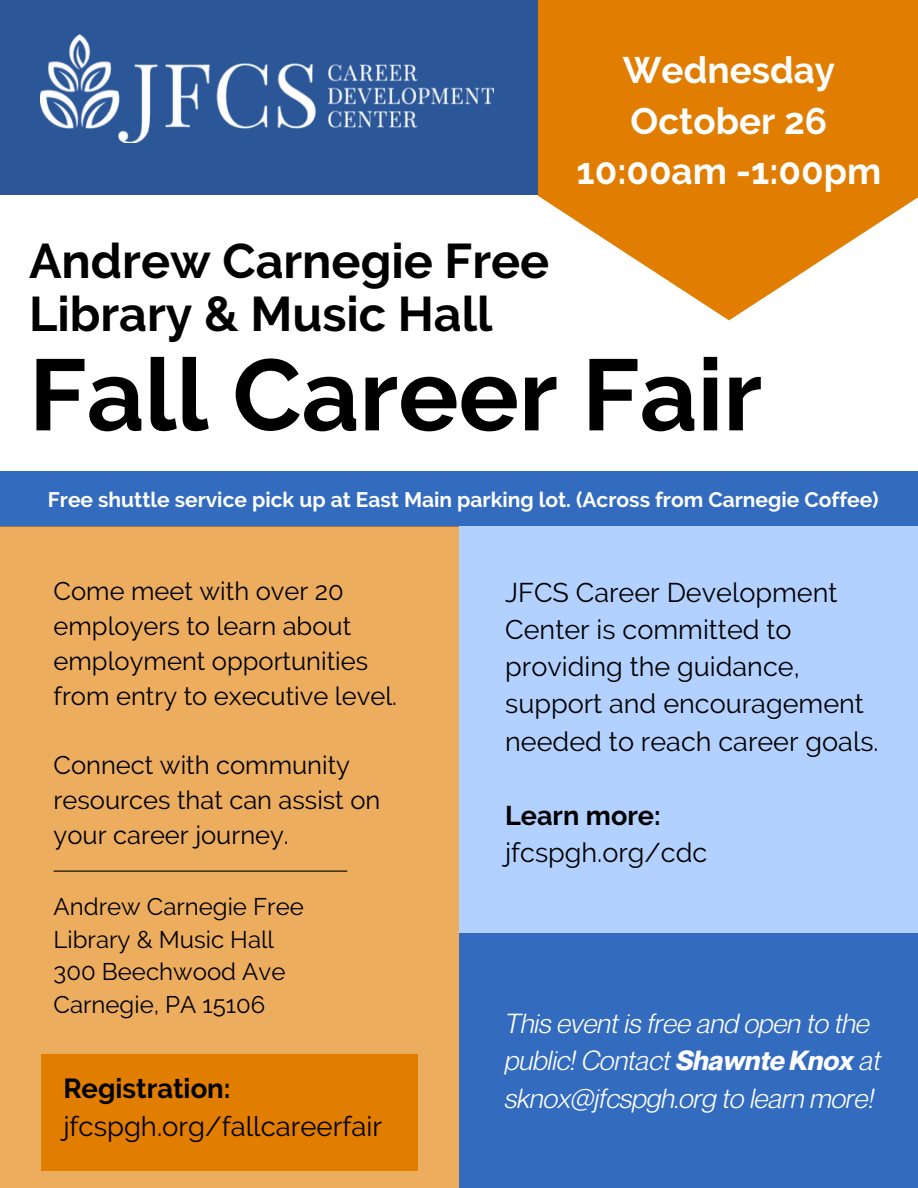
<style>
.page{position:relative;width:918px;height:1188px;background:#fff}
.page>*{position:absolute;margin:0;border:0;box-sizing:border-box;transform-origin:0 0}
.t1{font:700 100.65px "Raleway";color:#000}
.t2{font:700 48.6px/52.8px "Raleway";color:#000}
.t3{font:700 36.9px/50.7px "Raleway";color:#fff;text-align:center}
.t4{font:27.45px "Raleway";color:#000}
.t5{font:700 27.45px "Raleway";color:#000}
.t6{font:27px/37.2px "Raleway";color:#000}
.t7{font:italic 27px/37.2px "Neue Montreal";color:#fff}
.t8{font:700 27px "Raleway";color:#000}
.t9{font:25.5px/34.8px "Raleway";color:#000}
.t10{font:24px/32.7px "Raleway";color:#000}
.t11{font:700 21px "Raleway";color:#fff}
.s1{font-weight:700}
</style>
<div class="page">
<div style="left:0;top:0;width:538px;height:195px;background:#2b5697"></div>
<img style="left:41px;top:35px;width:453px;height:108px">
<svg style="left:538px;top:0;width:380px;height:320px;fill:#e17d00"></svg>
<div style="left:0;top:471px;width:918px;height:56px;background:#336bbf"></div>
<div style="left:459px;top:526px;width:459px;height:407px;background:#b2d1ff"></div>
<svg style="left:0;top:526px;width:459px;height:662px;background:#eaa551"></svg>
<div style="left:459px;top:934px;width:459px;height:254px;background:#336bbf"></div>
<hr style="left:54px;top:871px;width:293px;height:1px;background:#000">
<h3 class="t3" style="left:577px;top:45px;width:306px">Wednesday<br>October 26<br>10:00am -1:00pm</h3>
<h2 class="t2" style="left:29px;top:235px;width:522px">Andrew Carnegie Free<br>Library &amp; Music Hall</h2>
<h1 class="t1" style="left:29px;top:336px;width:735px">Fall Career Fair</h1>
<p class="t11" style="left:48px;top:487px;width:832px">Free shuttle service pick up at East Main parking lot. (Across from Carnegie Coffee)</p>
<p class="t9" style="left:54px;top:574px;width:345px">Come meet with over 20 employers to learn about employment opportunities from entry to executive level.</p>
<p class="t9" style="left:54px;top:748px;width:328px">Connect with community resources that can assist on your career journey.</p>
<p class="t10" style="left:54px;top:890px;width:252px">Andrew Carnegie Free<br>Library &amp; Music Hall<br>300 Beechwood Ave<br>Carnegie, PA 15106</p>
<p class="t5" style="left:63px;top:1072px;width:169px">Registration:</p>
<p class="t4" style="left:63px;top:1110px;width:320px">jfcspgh.org/fallcareerfair</p>
<p class="t6" style="left:505px;top:574px;width:375px">JFCS Career Development<br>Center is committed to providing the guidance, support and encouragement needed to reach career goals.</p>
<p class="t8" style="left:505px;top:799px;width:157px">Learn more:</p>
<p class="t6" style="left:505px;top:834px;width:204px">jfcspgh.org/cdc</p>
<p class="t7" style="left:505px;top:1005px;width:378px">This event is free and open to the public! Contact <span class="s1">Shawnte Knox</span> at sknox@jfcspgh.org to learn more!</p>
</div>
